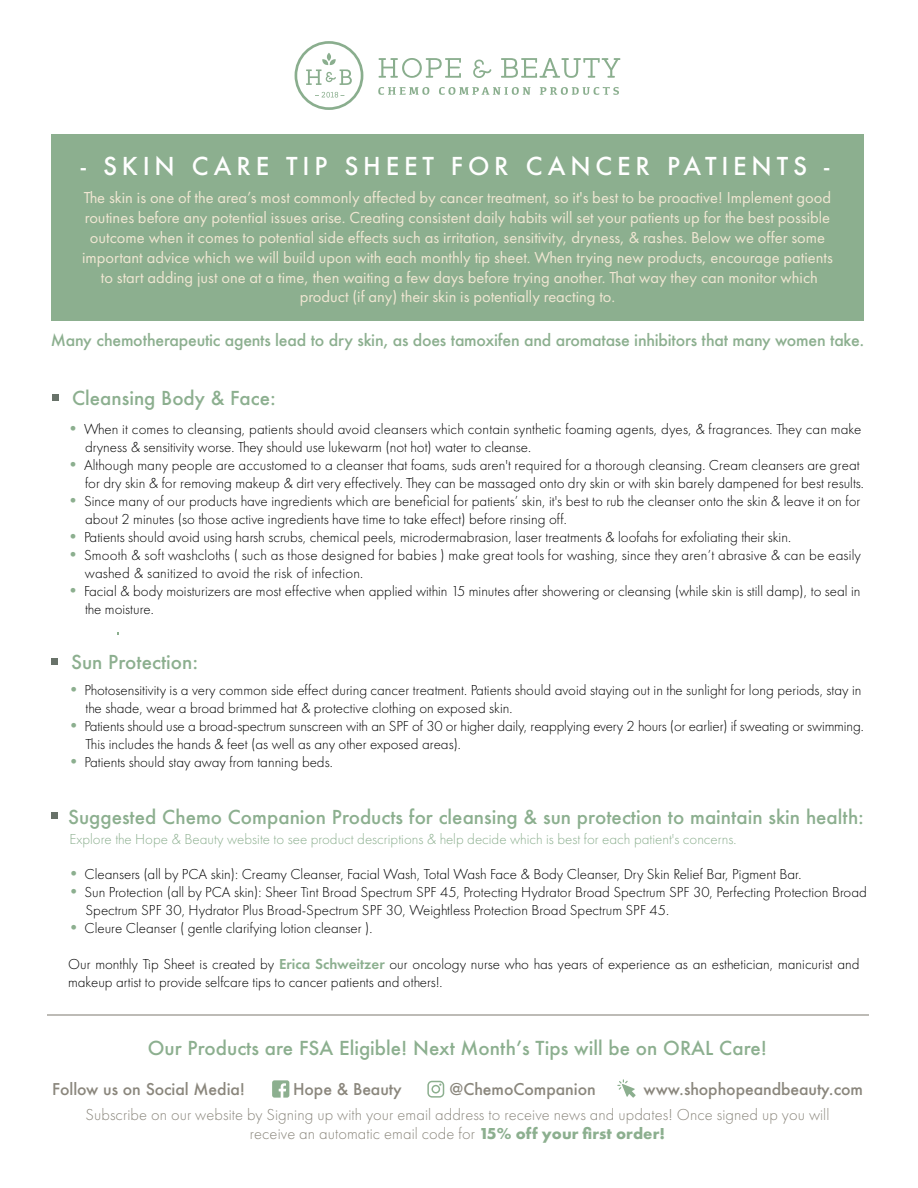
<style>
.page{position:relative;width:918px;height:1188px;background:#fff}
.page>*{position:absolute;margin:0;border:0;box-sizing:border-box;transform-origin:0 0}
.t1{font:500 24px "Futura";letter-spacing:.2em;color:#fff}
.t2{font:500 18.75px "Futura";color:#8caf8f}
.t3{font:16.5px/19.8px "Futura PT";color:#f0e6d2;text-align:center}
.t4{font:300 16.5px/19.8px "Futura PT";letter-spacing:.005em;color:#8a867c;text-align:center}
.t5{font:500 15.9px "Futura";letter-spacing:-.015em;color:#8caf8f}
.t6{font:500 15.75px "Futura";letter-spacing:-.005em;color:#8a867c}
.t7{font:300 15px/18px "Futura PT";color:#000}
.t8{font:300 15px "Futura PT";color:#8caf8f}
.s1{font-family:"Futura";font-weight:700;color:#8caf8f}
.s2{font-weight:600;color:#8caf8f}
.s3{font-weight:700;color:#8caf8f}
</style>
<div class="page">
<div style="left:51px;top:135px;width:813px;height:186px;background:#8caf8f"></div>
<hr style="left:47px;top:1015px;width:821px;height:1px;background:#8a867c">
<svg style="left:473px;top:60px;width:18px;height:18px"></svg>
<svg style="left:379px;top:58px;width:82px;height:20px"></svg>
<svg style="left:501px;top:58px;width:119px;height:20px"></svg>
<svg style="left:295px;top:41px;width:68px;height:69px"></svg>
<svg style="left:378px;top:87px;width:51px;height:8px"></svg>
<svg style="left:439px;top:87px;width:92px;height:8px"></svg>
<svg style="left:540px;top:87px;width:79px;height:8px"></svg>
<svg style="left:53px;top:394px;width:6px;height:6px"></svg>
<svg style="left:52px;top:658px;width:6px;height:6px"></svg>
<svg style="left:52px;top:812px;width:6px;height:6px"></svg>
<svg style="left:272px;top:1080px;width:17px;height:18px"></svg>
<svg style="left:427px;top:1081px;width:17px;height:17px"></svg>
<svg style="left:617px;top:1079px;width:19px;height:19px"></svg>
<h1 class="t1" style="left:81px;top:150px;width:750px">- SKIN CARE TIP SHEET FOR CANCER PATIENTS -</h1>
<p class="t3" style="left:82px;top:188px;width:752px">The skin is one of the area’s most commonly affected by cancer treatment, so it's best to be proactive! Implement good routines before any potential issues arise. Creating consistent daily habits will set your patients up for the best possible outcome when it comes to potential side effects such as irritation, sensitivity, dryness, &amp; rashes. Below we offer some important advice which we will build upon with each monthly tip sheet. When trying new products, encourage patients to start adding just one at a time, then waiting a few days before trying another. That way they can monitor which product (if any) their skin is potentially reacting to.</p>
<p class="t5" style="left:51px;top:330px;width:815px">Many chemotherapeutic agents lead to dry skin, as does tamoxifen and aromatase inhibitors that many women take.</p>
<p class="t2" style="left:72px;top:385px;width:205px">Cleansing Body &amp; Face:</p>
<p class="t7" style="left:85px;top:420px;width:778px;text-indent:-17px"><span class="s1">•</span> When it comes to cleansing, patients should avoid cleansers which contain synthetic foaming agents, dyes, &amp; fragrances. They can make dryness &amp; sensitivity worse. They should use lukewarm (not hot) water to cleanse.</p>
<p class="t7" style="left:68px;top:456px;width:798px;text-align:right"><span class="s1">•</span> Although many people are accustomed to a cleanser that foams, suds aren't required for a thorough cleansing. Cream cleansers are great for dry skin &amp; for removing makeup &amp; dirt very effectively. They can be massaged onto dry skin or with skin barely dampened for best results.</p>
<p class="t7" style="left:85px;top:492px;width:777px;text-indent:-18px"><span class="s1">•</span> Since many of our products have ingredients which are beneficial for patients’ skin, it's best to rub the cleanser onto the skin &amp; leave it on for about 2 minutes (so those active ingredients have time to take effect) before rinsing off.</p>
<p class="t7" style="left:68px;top:528px;width:725px"><span class="s1">•</span> Patients should avoid using harsh scrubs, chemical peels, microdermabrasion, laser treatments &amp; loofahs for exfoliating their skin.</p>
<p class="t7" style="left:85px;top:546px;width:778px;text-indent:-17px"><span class="s1">•</span> Smooth &amp; soft washcloths ( such as those designed for babies ) make great tools for washing, since they aren’t abrasive &amp; can be easily washed &amp; sanitized to avoid the risk of infection.</p>
<p class="t7" style="left:85px;top:582px;width:777px;text-indent:-17px"><span class="s1">•</span> Facial &amp; body moisturizers are most effective when applied within 15 minutes after showering or cleansing (while skin is still damp), to seal in the moisture.</p>
<p class="t2" style="left:71px;top:649px;width:129px">Sun Protection:</p>
<p class="t7" style="left:86px;top:681px;width:777px;text-indent:-17px"><span class="s1">•</span> Photosensitivity is a very common side effect during cancer treatment. Patients should avoid staying out in the sunlight for long periods, stay in the shade, wear a broad brimmed hat &amp; protective clothing on exposed skin.</p>
<p class="t7" style="left:86px;top:717px;width:780px;text-indent:-17px"><span class="s1">•</span> Patients should use a broad-spectrum sunscreen with an SPF of 30 or higher daily, reapplying every 2 hours (or earlier) if sweating or swimming.<br>This includes the hands &amp; feet (as well as any other exposed areas).</p>
<p class="t7" style="left:68px;top:753px;width:266px"><span class="s1">•</span> Patients should stay away from tanning beds.</p>
<p class="t2" style="left:68px;top:804px;width:797px">Suggested Chemo Companion Products for cleansing &amp; sun protection to maintain skin health:</p>
<p class="t8" style="left:69px;top:831px;width:668px">Explore the Hope &amp; Beauty website to see product descriptions &amp; help decide which is best for each patient's concerns.</p>
<p class="t7" style="left:68px;top:865px;width:735px"><span class="s1">•</span> Cleansers (all by PCA skin): Creamy Cleanser, Facial Wash, Total Wash Face &amp; Body Cleanser, Dry Skin Relief Bar, Pigment Bar.</p>
<p class="t7" style="left:86px;top:883px;width:783px;text-indent:-17px"><span class="s1">•</span> Sun Protection (all by PCA skin): Sheer Tint Broad Spectrum SPF 45, Protecting Hydrator Broad Spectrum SPF 30, Perfecting Protection Broad<br>Spectrum SPF 30, Hydrator Plus Broad-Spectrum SPF 30, Weightless Protection Broad Spectrum SPF 45.</p>
<p class="t7" style="left:68px;top:919px;width:306px"><span class="s1">•</span> Cleure Cleanser ( gentle clarifying lotion cleanser ).</p>
<p class="t7" style="left:68px;top:955px;width:793px">Our monthly Tip Sheet is created by <span class="s2">Erica Schweitzer</span> our oncology nurse who has years of experience as an esthetician, manicurist and makeup artist to provide selfcare tips to cancer patients and others!.</p>
<p class="t2" style="left:148px;top:1035px;width:621px">Our Products are FSA Eligible! Next Monthʼs Tips will be on ORAL Care!</p>
<p class="t6" style="left:52px;top:1079px;width:194px">Follow us on Social Media!</p>
<p class="t6" style="left:293px;top:1079px;width:110px">Hope &amp; Beauty</p>
<p class="t6" style="left:450px;top:1079px;width:148px">@ChemoCompanion</p>
<p class="t6" style="left:644px;top:1079px;width:221px">www.shophopeandbeauty.com</p>
<p class="t4" style="left:86px;top:1104px;width:745px">Subscribe on our website by Signing up with your email address to receive news and updates! Once signed up you will receive an automatic email code for <span class="s3">15% off your first order!</span></p>
</div>
